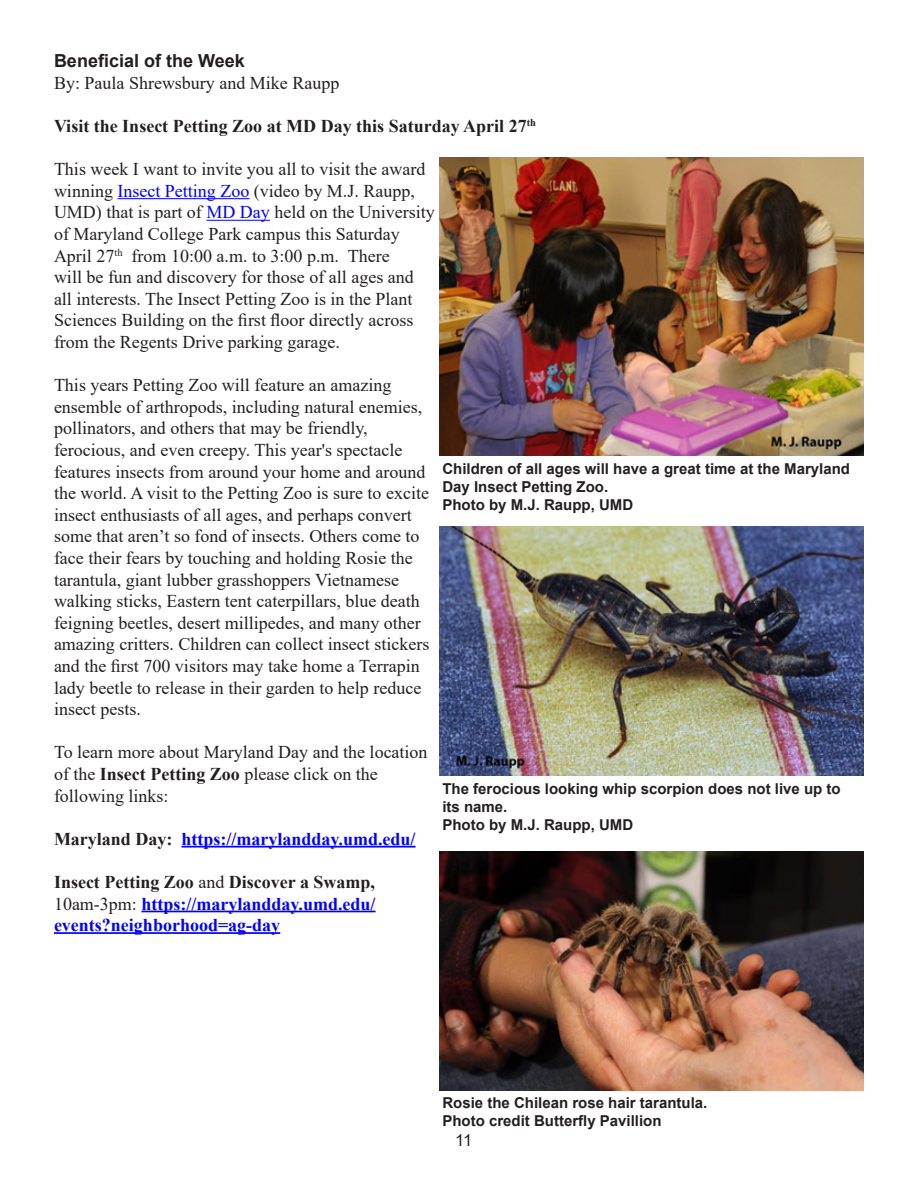
<style>
.page{position:relative;width:918px;height:1188px;background:#fff}
.page>*{position:absolute;margin:0;border:0;box-sizing:border-box;transform-origin:0 0}
.t1{font:18px/21.6px "Times New Roman";color:#231f20}
.t2{font:700 18px/21.6px "Times New Roman";color:#00f;text-align:justify}
.t3{font:700 18px "Times New Roman";color:#231f20}
.t4{font:700 18px "Arial";color:#231f20}
.t5{font:16.5px "Arial";color:#231f20}
.t6{font:700 15px/18px "Arial";color:#231f20}
.s1{color:#00f}
.s2{font-weight:700}
.s3{color:#231f20}
.s4{font-weight:400;color:#231f20}
</style>
<div class="page">
<hr style="left:118px;top:198px;width:131px;height:1px;background:#00f">
<hr style="left:206px;top:220px;width:64px;height:1px;background:#00f">
<hr style="left:181px;top:846px;width:235px;height:2px;background:#00f">
<hr style="left:141px;top:911px;width:235px;height:1px;background:#00f">
<hr style="left:54px;top:932px;width:226px;height:2px;background:#00f">
<img style="left:440px;top:158px;width:424px;height:298px">
<img style="left:440px;top:527px;width:424px;height:249px">
<img style="left:440px;top:852px;width:424px;height:238px">
<p class="t4" style="left:54px;top:48px;width:192px">Beneficial of the Week</p>
<p class="t1" style="left:54px;top:71px;width:287px">By: Paula Shrewsbury and Mike Raupp</p>
<p class="t3" style="left:54px;top:113px;width:484px">Visit the Insect Petting Zoo at MD Day this Saturday April 27<sup>th</sup></p>
<p class="t1" style="left:54px;top:158px;width:382px">This week I want to invite you all to visit the award winning <span class="s1">Insect Petting Zoo</span> (video by M.J. Raupp, UMD) that is part of <span class="s1">MD Day</span> held on the University of Maryland College Park campus this Saturday April 27<sup>th</sup> from 10:00 a.m. to 3:00 p.m. There<br>will be fun and discovery for those of all ages and all interests. The Insect Petting Zoo is in the Plant Sciences Building on the first floor directly across from the Regents Drive parking garage.</p>
<p class="t1" style="left:54px;top:374px;width:377px">This years Petting Zoo will feature an amazing ensemble of arthropods, including natural enemies, pollinators, and others that may be friendly, ferocious, and even creepy. This year's spectacle features insects from around your home and around the world. A visit to the Petting Zoo is sure to excite insect enthusiasts of all ages, and perhaps convert some that aren’t so fond of insects. Others come to face their fears by touching and holding Rosie the tarantula, giant lubber grasshoppers Vietnamese walking sticks, Eastern tent caterpillars, blue death feigning beetles, desert millipedes, and many other amazing critters. Children can collect insect stickers and the first 700 visitors may take home a Terrapin lady beetle to release in their garden to help reduce insect pests.</p>
<p class="t1" style="left:54px;top:741px;width:375px">To learn more about Maryland Day and the location of the <span class="s2">Insect Petting Zoo</span> please click on the following links:</p>
<p class="t2" style="left:54px;top:827px;width:363px"><span class="s3">Maryland Day:</span> https://marylandday.umd.edu/</p>
<p class="t2" style="left:54px;top:871px;width:323px"><span class="s3">Insect Petting Zoo</span> <span class="s4">and</span> <span class="s3">Discover a Swamp, </span><span class="s4">10am-3pm:</span> https://marylandday.umd.edu/ events?neighborhood=ag-day</p>
<p class="t6" style="left:442px;top:460px;width:409px">Children of all ages will have a great time at the Maryland<br>Day Insect Petting Zoo.</p>
<p class="t6" style="left:442px;top:496px;width:192px">Photo by M.J. Raupp, UMD</p>
<p class="t6" style="left:442px;top:780px;width:400px">The ferocious looking whip scorpion does not live up to its name.</p>
<p class="t6" style="left:442px;top:816px;width:192px">Photo by M.J. Raupp, UMD</p>
<p class="t6" style="left:442px;top:1094px;width:267px">Rosie the Chilean rose hair tarantula.</p>
<p class="t6" style="left:442px;top:1112px;width:221px">Photo credit Butterfly Pavillion</p>
<p class="t5" style="left:455px;top:1129px;width:19px">11</p>
</div>
